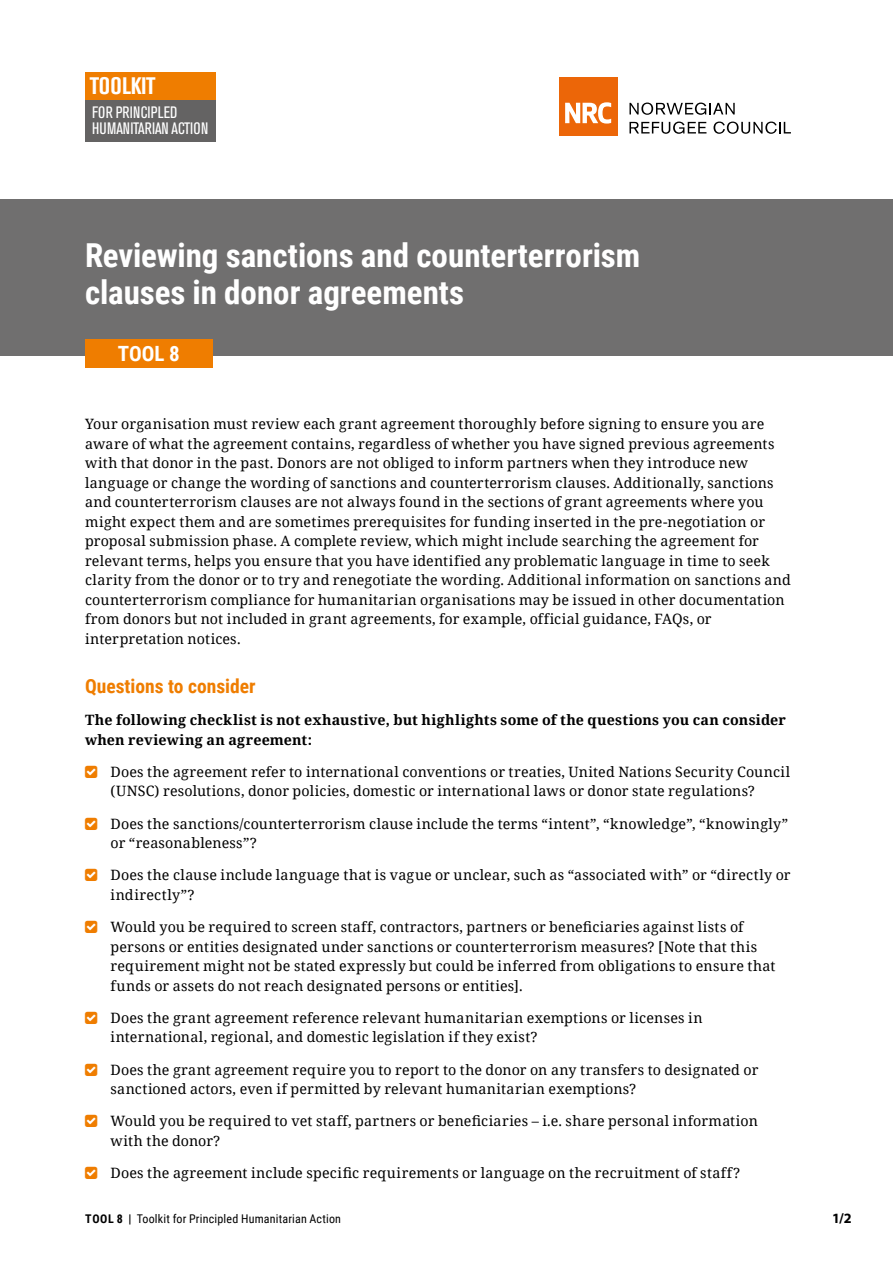
<style>
.page{position:relative;width:893px;height:1263px;background:#fff}
.page>*{position:absolute;margin:0;border:0;box-sizing:border-box;transform-origin:0 0}
.t1{font:700 33px/37.5px "Roboto Condensed";color:#fff}
.t2{font:700 condensed 23.7px "Akzidenz Grotesk BE";letter-spacing:-.015em;color:#fff}
.t3{font:700 21px "Roboto Condensed";color:#fff}
.t4{font:700 19.5px "Roboto Condensed";color:#ef7d00}
.t5{font:condensed 16.35px/16px "Akzidenz Grotesk BE";color:#fff}
.t6{font:14.25px/19.5px "Noto Serif";letter-spacing:.015em;color:#000}
.t7{font:700 14.25px/19.5px "Noto Serif";letter-spacing:.015em;color:#000}
.t8{font:700 14.25px "Myriad Pro";color:#000}
.t9{font:12px "Roboto Condensed";letter-spacing:.015em;color:#000}
.s1{font-weight:700}
</style>
<div class="page">
<div style="left:0;top:200px;width:893px;height:156px;background:#706f6f"></div>
<div style="left:85px;top:339px;width:128px;height:29px;background:#ef7d00"></div>
<div style="left:559px;top:77px;width:59px;height:59px;background:#ec6608"></div>
<svg style="left:565px;top:102px;width:46px;height:22px"></svg>
<svg style="left:629px;top:103px;width:106px;height:12px"></svg>
<svg style="left:629px;top:122px;width:77px;height:12px"></svg>
<svg style="left:713px;top:122px;width:78px;height:12px"></svg>
<div style="left:85px;top:72px;width:130px;height:28px;background:#ef7d00"></div>
<div style="left:85px;top:100px;width:130px;height:41px;background:#646363"></div>
<h2 class="t2" style="left:90px;top:72px;width:67px">TOOLKIT</h2>
<p class="t5" style="left:92px;top:104px;width:118px">FOR PRINCIPLED<br>HUMANITARIAN ACTION</p>
<h1 class="t1" style="left:85px;top:235px;width:557px">Reviewing sanctions and counterterrorism clauses in donor agreements</h1>
<h3 class="t3" style="left:118px;top:339px;width:63px">TOOL 8</h3>
<p class="t6" style="left:85px;top:414px;width:707px">Your organisation must review each grant agreement thoroughly before signing to ensure you are aware of what the agreement contains, regardless of whether you have signed previous agreements with that donor in the past. Donors are not obliged to inform partners when they introduce new language or change the wording of sanctions and counterterrorism clauses. Additionally, sanctions and counterterrorism clauses are not always found in the sections of grant agreements where you might expect them and are sometimes prerequisites for funding inserted in the pre-negotiation or proposal submission phase. A complete review, which might include searching the agreement for relevant terms, helps you ensure that you have identified any problematic language in time to seek clarity from the donor or to try and renegotiate the wording. Additional information on sanctions and counterterrorism compliance for humanitarian organisations may be issued in other documentation from donors but not included in grant agreements, for example, official guidance, FAQs, or interpretation notices.</p>
<h3 class="t4" style="left:85px;top:672px;width:172px">Questions to consider</h3>
<p class="t7" style="left:85px;top:710px;width:702px">The following checklist is not exhaustive, but highlights some of the questions you can consider when reviewing an agreement:</p>
<p class="t6" style="left:111px;top:761px;width:681px">Does the agreement refer to international conventions or treaties, United Nations Security Council (UNSC) resolutions, donor policies, domestic or international laws or donor state regulations?</p>
<p class="t6" style="left:111px;top:813px;width:679px">Does the sanctions/counterterrorism clause include the terms “intent”, “knowledge”, “knowingly” or “reasonableness”?</p>
<p class="t6" style="left:111px;top:865px;width:681px">Does the clause include language that is vague or unclear, such as “associated with” or “directly or indirectly”?</p>
<p class="t6" style="left:111px;top:917px;width:666px">Would you be required to screen staff, contractors, partners or beneficiaries against lists of persons or entities designated under sanctions or counterterrorism measures? [Note that this requirement might not be stated expressly but could be inferred from obligations to ensure that funds or assets do not reach designated persons or entities].</p>
<p class="t6" style="left:111px;top:1007px;width:593px">Does the grant agreement reference relevant humanitarian exemptions or licenses in international, regional, and domestic legislation if they exist?</p>
<p class="t6" style="left:111px;top:1059px;width:649px">Does the grant agreement require you to report to the donor on any transfers to designated or sanctioned actors, even if permitted by relevant humanitarian exemptions?</p>
<p class="t6" style="left:111px;top:1111px;width:649px">Would you be required to vet staff, partners or beneficiaries – i.e. share personal information with the donor?</p>
<p class="t6" style="left:111px;top:1163px;width:631px">Does the agreement include specific requirements or language on the recruitment of staff?</p>
<p class="t9" style="left:85px;top:1210px;width:257px"><span class="s1">TOOL 8 |</span> Toolkit for Principled Humanitarian Action</p>
<p class="t8" style="left:832px;top:1209px;width:21px">1/2</p>
</div>
